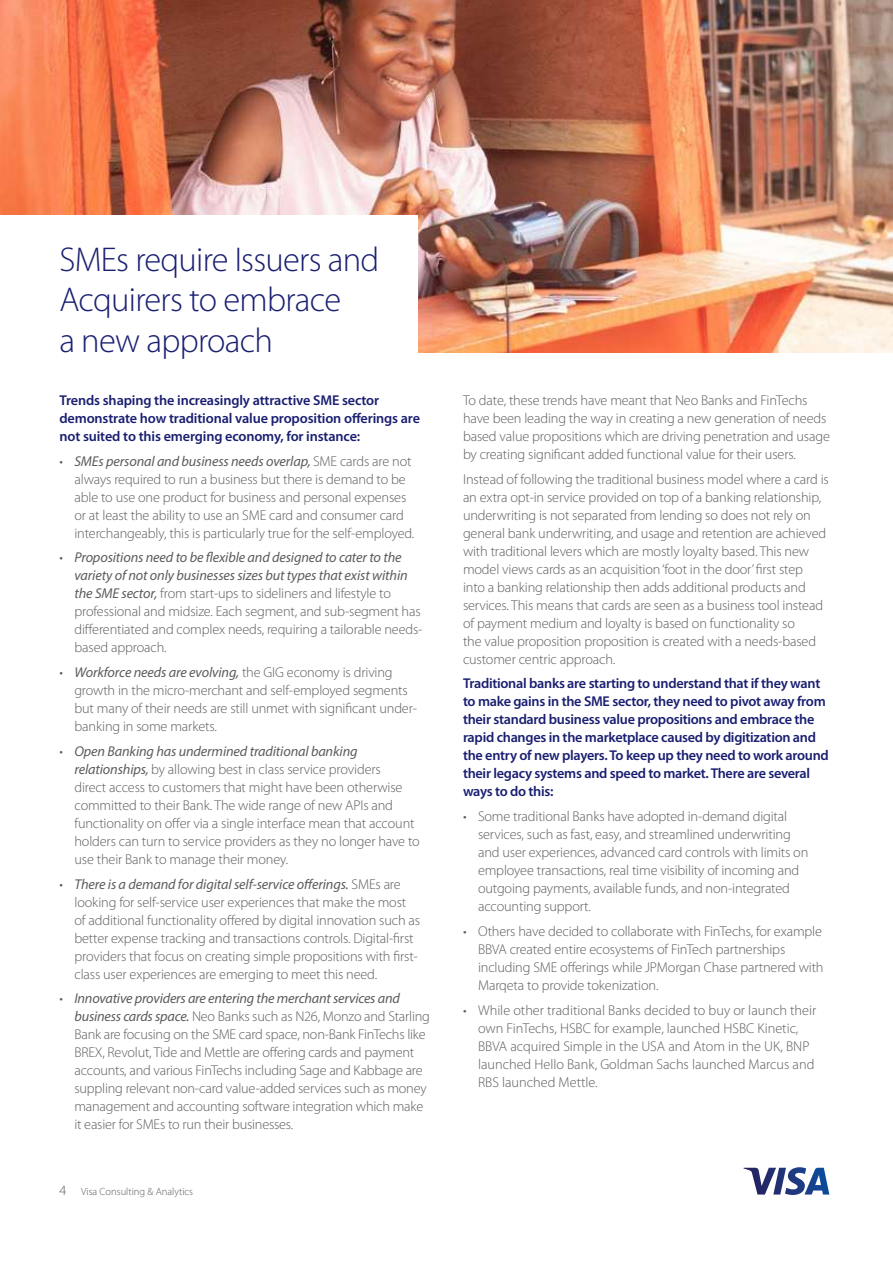
<style>
.page{position:relative;width:893px;height:1263px;background:#fff}
.page>*{position:absolute;margin:0;border:0;box-sizing:border-box;transform-origin:0 0}
.t1{font:300 34.5px/40.5px "Myriad Pro";letter-spacing:-.02em;color:#1a1f71}
.t2{font:300 14.25px/18px "Myriad Pro";letter-spacing:-.01em;color:#5c5c5c}
.t3{font:600 14.25px/18px "Myriad Pro";letter-spacing:-.02em;color:#1a1f71}
.t4{font:300 10.5px "Myriad Pro";color:#5c5c5c}
.s1{font-weight:400;font-style:italic}
.s2{font-size:14.25px}
</style>
<div class="page">
<svg style="left:743px;top:1167px;width:86px;height:28px"></svg>
<img style="left:0;top:0;width:892px;height:352px">
<div style="left:0;top:215px;width:418px;height:162px;background:#fff"></div>
<h1 class="t1" style="left:59px;top:239px;width:321px">SMEs require Issuers and<br>Acquirers to embrace<br>a new approach</h1>
<p class="t3" style="left:59px;top:391px;width:362px">Trends shaping the increasingly attractive SME sector demonstrate how traditional value proposition offerings are not suited to this emerging economy, for instance:</p>
<p class="t2" style="left:74px;top:452px;width:341px;text-indent:-15px">• <span class="s1">SMEs personal and business needs overlap,</span> SME cards are not always required to run a business but there is demand to be able to use one product for business and personal expenses or at least the ability to use an SME card and consumer card interchangeably, this is particularly true for the self-employed.</p>
<p class="t2" style="left:74px;top:548px;width:350px;text-indent:-15px">• <span class="s1">Propositions need to be flexible and designed to cater to the variety of not only businesses sizes but types that exist within the SME sector,</span> from start-ups to sideliners and lifestyle to professional and midsize. Each segment, and sub-segment has differentiated and complex needs, requiring a tailorable needs&shy;based approach.</p>
<p class="t2" style="left:74px;top:663px;width:344px;text-indent:-15px">• <span class="s1">Workforce needs are evolving,</span> the GIG economy is driving growth in the micro-merchant and self-employed segments but many of their needs are still unmet with significant under&shy;banking in some markets.</p>
<p class="t2" style="left:74px;top:742px;width:347px;text-indent:-15px">• <span class="s1">Open Banking has undermined traditional banking relationships,</span> by allowing best in class service providers<br>direct access to customers that might have been otherwise committed to their Bank. The wide range of new APIs and functionality on offer via a single interface mean that account holders can turn to service providers as they no longer have to use their Bank to manage their money.</p>
<p class="t2" style="left:74px;top:875px;width:347px;text-indent:-15px">• <span class="s1">There is a demand for digital self-service offerings.</span> SMEs are looking for self-service user experiences that make the most of additional functionality offered by digital innovation such as better expense tracking and transactions controls. Digital-first providers that focus on creating simple propositions with first&shy;class user experiences are emerging to meet this need.</p>
<p class="t2" style="left:74px;top:989px;width:357px;text-indent:-15px">• <span class="s1">Innovative providers are entering the merchant services and business cards space.</span> Neo Banks such as N26, Monzo and Starling Bank are focusing on the SME card space, non-Bank FinTechs like BREX, Revolut, Tide and Mettle are offering cards and payment accounts, and various FinTechs including Sage and Kabbage are suppling relevant non-card value-added services such as money management and accounting software integration which make it easier for SMEs to run their businesses.</p>
<p class="t4" style="left:59px;top:1185px;width:135px"><span class="s2">4</span> Visa Consulting &amp; Analytics</p>
<p class="t2" style="left:463px;top:391px;width:368px">To date, these trends have meant that Neo Banks and FinTechs have been leading the way in creating a new generation of needs based value propositions which are driving penetration and usage by creating significant added functional value for their users.</p>
<p class="t2" style="left:463px;top:470px;width:367px">Instead of following the traditional business model where a card is an extra opt-in service provided on top of a banking relationship, underwriting is not separated from lending so does not rely on general bank underwriting, and usage and retention are achieved with traditional levers which are mostly loyalty based. This new model views cards as an acquisition ‘foot in the door’ first step<br>into a banking relationship then adds additional products and services. This means that cards are seen as a business tool instead of payment medium and loyalty is based on functionality so<br>the value proposition proposition is created with a needs-based customer centric approach.</p>
<p class="t3" style="left:463px;top:674px;width:367px">Traditional banks are starting to understand that if they want to make gains in the SME sector, they need to pivot away from their standard business value propositions and embrace the rapid changes in the marketplace caused by digitization and the entry of new players. To keep up they need to work around their legacy systems and speed to market. There are several ways to do this:</p>
<p class="t2" style="left:478px;top:807px;width:332px;text-indent:-15px">• Some traditional Banks have adopted in-demand digital services, such as fast, easy, and streamlined underwriting and user experiences, advanced card controls with limits on employee transactions, real time visibility of incoming and outgoing payments, available funds, and non-integrated accounting support.</p>
<p class="t2" style="left:478px;top:922px;width:347px;text-indent:-15px">• Others have decided to collaborate with FinTechs, for example BBVA created entire ecosystems of FinTech partnerships including SME offerings while JPMorgan Chase partnered with Marqeta to provide tokenization.</p>
<p class="t2" style="left:478px;top:1001px;width:340px;text-indent:-15px">• While other traditional Banks decided to buy or launch their own FinTechs, HSBC for example, launched HSBC Kinetic, BBVA acquired Simple in the USA and Atom in the UK, BNP launched Hello Bank, Goldman Sachs launched Marcus and RBS launched Mettle.</p>
</div>
